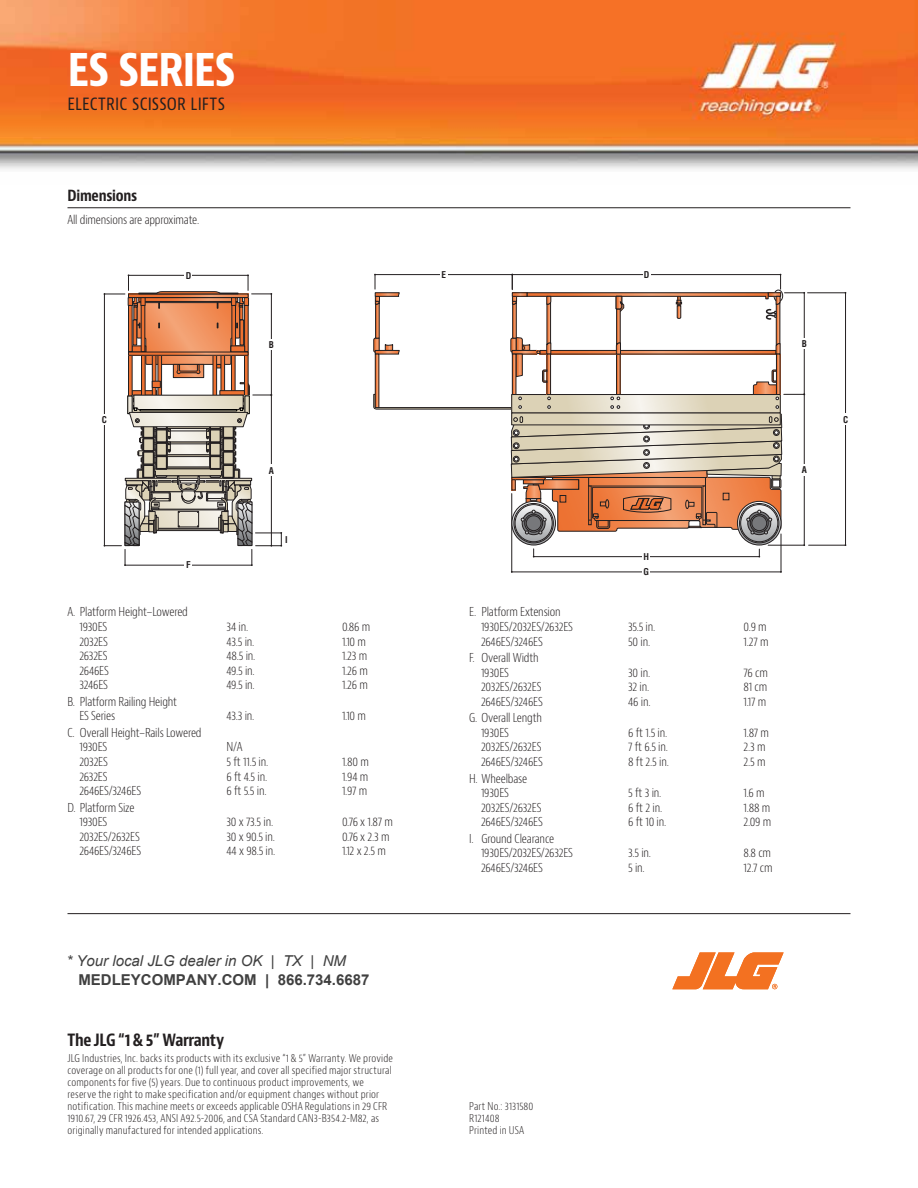
<style>
.page{position:relative;width:918px;height:1188px;background:#fff}
.page>*{position:absolute;margin:0;border:0;box-sizing:border-box;transform-origin:0 0}
.t1{font:700 condensed 48px "Bernino Sans";letter-spacing:-.035em;color:#fff}
.t2{font:condensed 18px "Bernino Sans";letter-spacing:.01em;color:#231f20}
.t3{font:700 condensed 16.5px "Bernino Sans";letter-spacing:-.025em;color:#231f20}
.t4{font:700 15px/18.9px "Arial";color:#404040}
.t5{font:700 condensed 15px "Bernino Sans";letter-spacing:-.015em;color:#231f20}
.t6{font:300 condensed 12px/14.5px "Bernino Sans";letter-spacing:-.015em;color:#231f20}
.t7{font:300 condensed 10.5px/12px "Bernino Sans";letter-spacing:.015em;color:#231f20}
.t8{font:700 condensed 9.15px "Helvetica";color:#231f20}
.s1{font-weight:400;font-style:italic}
</style>
<div class="page">
<hr style="left:68px;top:913px;width:783px;height:1px;background:#231f20">
<svg style="left:672px;top:952px;width:112px;height:37px"></svg>
<hr style="left:68px;top:208px;width:782px;height:1px;background:#231f20">
<img style="left:0;top:0;width:918px;height:169px">
<hr style="left:781px;top:534px;width:1px;height:38px;background:#231f20">
<hr style="left:511px;top:494px;width:1px;height:78px;background:#231f20">
<hr style="left:512px;top:572px;width:269px;height:1px;background:#231f20">
<hr style="left:534px;top:556px;width:225px;height:1px;background:#231f20">
<svg style="left:533px;top:549px;width:2px;height:8px"></svg>
<svg style="left:758px;top:549px;width:2px;height:8px"></svg>
<hr style="left:768px;top:545px;width:36px;height:1px;background:#231f20">
<hr style="left:804px;top:395px;width:1px;height:150px;background:#231f20">
<hr style="left:808px;top:293px;width:38px;height:1px;background:#231f20">
<hr style="left:809px;top:545px;width:37px;height:1px;background:#231f20">
<hr style="left:845px;top:293px;width:1px;height:252px;background:#231f20">
<div style="left:842px;top:414px;width:7px;height:11px;background:#fff"></div>
<div style="left:642px;top:567px;width:8px;height:10px;background:#fff"></div>
<div style="left:643px;top:551px;width:7px;height:11px;background:#fff"></div>
<svg style="left:512px;top:501px;width:43px;height:44px"></svg>
<div style="left:511px;top:501px;width:45px;height:44px;border:1px solid #231f20;border-radius:50%"></div>
<svg style="left:514px;top:503px;width:39px;height:40px"></svg>
<div style="left:514px;top:503px;width:40px;height:40px;border:1px solid #231f20;border-radius:50%"></div>
<svg style="left:515px;top:505px;width:37px;height:37px"></svg>
<div style="left:515px;top:504px;width:37px;height:38px;border:1px solid #231f20;border-radius:50%"></div>
<svg style="left:737px;top:501px;width:44px;height:44px"></svg>
<div style="left:737px;top:501px;width:44px;height:44px;border:1px solid #231f20;border-radius:50%"></div>
<svg style="left:740px;top:503px;width:39px;height:40px"></svg>
<div style="left:739px;top:503px;width:40px;height:40px;border:1px solid #231f20;border-radius:50%"></div>
<svg style="left:741px;top:505px;width:37px;height:37px"></svg>
<div style="left:740px;top:504px;width:38px;height:38px;border:1px solid #231f20;border-radius:50%"></div>
<svg style="left:373px;top:274px;width:432px;height:261px"></svg>
<hr style="left:271px;top:294px;width:1px;height:101px;background:#231f20">
<hr style="left:104px;top:294px;width:1px;height:251px;background:#231f20">
<svg style="left:244px;top:374px;width:5px;height:8px"></svg>
<svg style="left:231px;top:374px;width:4px;height:8px"></svg>
<svg style="left:221px;top:374px;width:4px;height:8px"></svg>
<svg style="left:213px;top:374px;width:4px;height:8px"></svg>
<svg style="left:128px;top:374px;width:5px;height:8px"></svg>
<svg style="left:141px;top:374px;width:5px;height:8px"></svg>
<svg style="left:152px;top:374px;width:4px;height:7px"></svg>
<svg style="left:158px;top:374px;width:4px;height:8px"></svg>
<svg style="left:175px;top:374px;width:27px;height:2px"></svg>
<div style="left:173px;top:364px;width:31px;height:14px;border:1px solid #231f20"></div>
<svg style="left:104px;top:274px;width:168px;height:100px"></svg>
<svg style="left:104px;top:382px;width:178px;height:184px"></svg>
<h1 class="t1" style="left:68px;top:39px;width:170px">ES SERIES</h1>
<h2 class="t2" style="left:68px;top:93px;width:159px">ELECTRIC SCISSOR LIFTS</h2>
<p class="t5" style="left:68px;top:186px;width:71px">Dimensions</p>
<p class="t6" style="left:68px;top:213px;width:133px">All dimensions are approximate.</p>
<p class="t8" style="left:102px;top:414px;width:7px">C</p>
<p class="t8" style="left:186px;top:270px;width:7px">D</p>
<p class="t8" style="left:186px;top:560px;width:6px">F</p>
<p class="t6" style="left:79px;top:605px;width:110px;text-indent:-12px">A. Platform Height–Lowered<br>1930ES</p>
<p class="t8" style="left:269px;top:339px;width:7px">B</p>
<p class="t8" style="left:269px;top:465px;width:7px">A</p>
<p class="t8" style="left:285px;top:534px;width:4px">I</p>
<p class="t6" style="left:226px;top:620px;width:23px">34 in.</p>
<p class="t6" style="left:342px;top:620px;width:30px">0.86 m</p>
<p class="t6" style="left:79px;top:634px;width:30px">2032ES</p>
<p class="t6" style="left:226px;top:634px;width:29px">43.5 in.</p>
<p class="t6" style="left:342px;top:634px;width:26px">1.10 m</p>
<p class="t6" style="left:79px;top:649px;width:30px">2632ES</p>
<p class="t6" style="left:226px;top:649px;width:31px">48.5 in.</p>
<p class="t6" style="left:342px;top:649px;width:27px">1.23 m</p>
<p class="t6" style="left:79px;top:663px;width:31px">2646ES</p>
<p class="t6" style="left:226px;top:663px;width:30px">49.5 in.</p>
<p class="t6" style="left:342px;top:663px;width:27px">1.26 m</p>
<p class="t6" style="left:79px;top:678px;width:30px">3246ES</p>
<p class="t6" style="left:226px;top:678px;width:30px">49.5 in.</p>
<p class="t6" style="left:342px;top:678px;width:27px">1.26 m</p>
<p class="t6" style="left:79px;top:695px;width:99px;text-indent:-12px">B. Platform Railing Height<br>ES Series</p>
<p class="t6" style="left:226px;top:709px;width:29px">43.3 in.</p>
<p class="t6" style="left:342px;top:709px;width:26px">1.10 m</p>
<p class="t6" style="left:79px;top:726px;width:124px;text-indent:-12px">C. Overall Height–Rails Lowered<br>1930ES</p>
<p class="t6" style="left:226px;top:740px;width:17px">N/A</p>
<p class="t6" style="left:79px;top:755px;width:30px">2032ES</p>
<p class="t6" style="left:226px;top:755px;width:43px">5 ft 11.5 in.</p>
<p class="t6" style="left:342px;top:755px;width:28px">1.80 m</p>
<p class="t6" style="left:79px;top:769px;width:30px">2632ES</p>
<p class="t6" style="left:226px;top:769px;width:42px">6 ft 4.5 in.</p>
<p class="t6" style="left:342px;top:769px;width:28px">1.94 m</p>
<p class="t6" style="left:79px;top:784px;width:63px">2646ES/3246ES</p>
<p class="t6" style="left:226px;top:784px;width:42px">6 ft 5.5 in.</p>
<p class="t6" style="left:342px;top:784px;width:27px">1.97 m</p>
<p class="t6" style="left:79px;top:800px;width:57px;text-indent:-12px">D. Platform Size<br>1930ES</p>
<p class="t6" style="left:226px;top:815px;width:48px">30 x 73.5 in.</p>
<p class="t6" style="left:342px;top:815px;width:52px">0.76 x 1.87 m</p>
<p class="t6" style="left:79px;top:830px;width:62px">2032ES/2632ES</p>
<p class="t6" style="left:226px;top:830px;width:50px">30 x 90.5 in.</p>
<p class="t6" style="left:342px;top:830px;width:49px">0.76 x 2.3 m</p>
<p class="t6" style="left:79px;top:844px;width:63px">2646ES/3246ES</p>
<p class="t6" style="left:226px;top:844px;width:50px">44 x 98.5 in.</p>
<p class="t6" style="left:342px;top:844px;width:45px">1.12 x 2.5 m</p>
<p class="t4" style="left:78px;top:951px;width:292px;text-indent:-12px"><span class="s1">* Your local JLG dealer in</span> <span class="s1">OK | TX |</span> <span class="s1">N</span><span class="s1">M<br></span>MEDLEYCOMPANY.COM | 866.734.6687</p>
<h3 class="t3" style="left:68px;top:1029px;width:158px">The JLG “1 &amp; 5” Warranty</h3>
<p class="t7" style="left:68px;top:1052px;width:327px">JLG Industries, Inc. backs its products with its exclusive “1 &amp; 5” Warranty. We provide coverage on all products for one (1) full year, and cover all specified major structural components for five (5) years. Due to continuous product improvements, we reserve the right to make specification and/or equipment changes without prior notification. This machine meets or exceeds applicable OSHA Regulations in 29 CFR 1910.67, 29 CFR 1926.453, ANSI A92.5-2006, and CSA Standard CAN3-B354.2-M82, as originally manufactured for intended applications.</p>
<p class="t8" style="left:442px;top:269px;width:6px">E</p>
<p class="t8" style="left:644px;top:269px;width:7px">D</p>
<p class="t8" style="left:802px;top:338px;width:7px">B</p>
<p class="t8" style="left:802px;top:464px;width:7px">A</p>
<p class="t8" style="left:644px;top:551px;width:7px">H</p>
<p class="t6" style="left:481px;top:605px;width:94px;text-indent:-12px">E. Platform Extension<br>1930ES/2032ES/2632ES</p>
<p class="t8" style="left:644px;top:566px;width:7px">G</p>
<p class="t6" style="left:628px;top:620px;width:29px">35.5 in.</p>
<p class="t6" style="left:744px;top:620px;width:25px">0.9 m</p>
<p class="t6" style="left:481px;top:634px;width:63px">2646ES/3246ES</p>
<p class="t6" style="left:628px;top:634px;width:24px">50 in.</p>
<p class="t6" style="left:744px;top:634px;width:26px">1.27 m</p>
<p class="t6" style="left:481px;top:651px;width:59px;text-indent:-12px">F. Overall Width<br>1930ES</p>
<p class="t6" style="left:628px;top:665px;width:24px">30 in.</p>
<p class="t6" style="left:744px;top:665px;width:26px">76 cm</p>
<p class="t6" style="left:481px;top:680px;width:62px">2032ES/2632ES</p>
<p class="t6" style="left:628px;top:680px;width:23px">32 in.</p>
<p class="t6" style="left:744px;top:680px;width:25px">81 cm</p>
<p class="t6" style="left:481px;top:694px;width:63px">2646ES/3246ES</p>
<p class="t6" style="left:628px;top:694px;width:24px">46 in.</p>
<p class="t6" style="left:744px;top:694px;width:24px">1.17 m</p>
<p class="t6" style="left:481px;top:711px;width:63px;text-indent:-12px">G. Overall Length<br>1930ES</p>
<p class="t6" style="left:628px;top:726px;width:41px">6 ft 1.5 in.</p>
<p class="t6" style="left:744px;top:726px;width:27px">1.87 m</p>
<p class="t6" style="left:481px;top:740px;width:62px">2032ES/2632ES</p>
<p class="t6" style="left:628px;top:740px;width:41px">7 ft 6.5 in.</p>
<p class="t6" style="left:744px;top:740px;width:24px">2.3 m</p>
<p class="t6" style="left:481px;top:755px;width:63px">2646ES/3246ES</p>
<p class="t6" style="left:628px;top:755px;width:42px">8 ft 2.5 in.</p>
<p class="t6" style="left:744px;top:755px;width:24px">2.5 m</p>
<p class="t6" style="left:469px;top:771px;width:60px;text-align:center">H. Wheelbase<br>1930ES</p>
<p class="t6" style="left:628px;top:786px;width:35px">5 ft 3 in.</p>
<p class="t6" style="left:744px;top:786px;width:23px">1.6 m</p>
<p class="t6" style="left:481px;top:800px;width:62px">2032ES/2632ES</p>
<p class="t6" style="left:628px;top:800px;width:36px">6 ft 2 in.</p>
<p class="t6" style="left:744px;top:800px;width:28px">1.88 m</p>
<p class="t6" style="left:481px;top:815px;width:63px">2646ES/3246ES</p>
<p class="t6" style="left:628px;top:815px;width:40px">6 ft 10 in.</p>
<p class="t6" style="left:744px;top:815px;width:29px">2.09 m</p>
<p class="t6" style="left:481px;top:831px;width:94px;text-indent:-12px">I. Ground Clearance<br>1930ES/2032ES/2632ES</p>
<p class="t6" style="left:628px;top:846px;width:24px">3.5 in.</p>
<p class="t6" style="left:744px;top:846px;width:29px">8.8 cm</p>
<p class="t6" style="left:481px;top:861px;width:63px">2646ES/3246ES</p>
<p class="t6" style="left:628px;top:861px;width:18px">5 in.</p>
<p class="t6" style="left:744px;top:861px;width:30px">12.7 cm</p>
<p class="t8" style="left:843px;top:414px;width:7px">C</p>
<p class="t7" style="left:469px;top:1100px;width:66px">Part No.: 3131580<br>R121408<br>Printed in USA</p>
</div>
